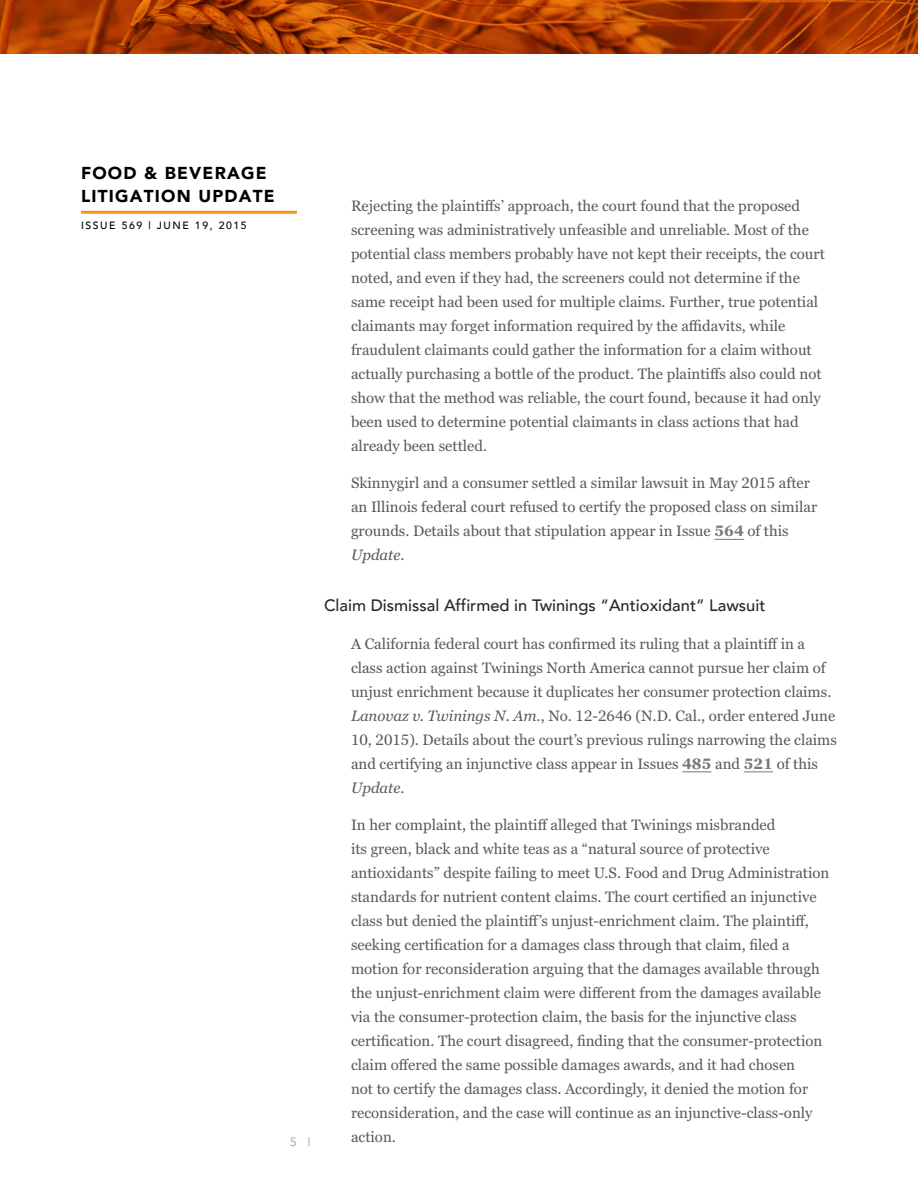
<style>
.page{position:relative;width:918px;height:1188px;background:#fff}
.page>*{position:absolute;margin:0;border:0;box-sizing:border-box;transform-origin:0 0}
.t1{font:900 17.25px/22.5px "Avenir";letter-spacing:.07em;color:#000}
.t2{font:500 16.5px "Avenir";color:#292829}
.t3{font:15px/24px "Georgia Pro";color:#58595b}
.t4{font:12px "Avenir";color:#939598}
.t5{font:500 10.5px "Avenir";letter-spacing:.15em;color:#000}
.s1{font-weight:700;color:#77787b}
.s2{font-style:italic}
</style>
<div class="page">
<hr style="left:81px;top:211px;width:216px;height:3px;background:#f8971d">
<svg style="left:0;top:0;width:918px;height:54px"></svg>
<hr style="left:714px;top:539px;width:30px;height:1px;background:#77787b">
<svg style="left:682px;top:771px;width:29px;height:1px"></svg>
<svg style="left:744px;top:771px;width:29px;height:1px"></svg>
<p class="t1" style="left:81px;top:162px;width:195px">FOOD &amp; BEVERAGE<br>LITIGATION UPDATE</p>
<p class="t5" style="left:81px;top:216px;width:167px">ISSUE 569 | JUNE 19, 2015</p>
<p class="t4" style="left:290px;top:1135px;width:22px">5 |</p>
<p class="t3" style="left:351px;top:194px;width:475px">Rejecting the plaintiffs’ approach, the court found that the proposed screening was administratively unfeasible and unreliable. Most of the potential class members probably have not kept their receipts, the court noted, and even if they had, the screeners could not determine if the same receipt had been used for multiple claims. Further, true potential claimants may forget information required by the affidavits, while fraudulent claimants could gather the information for a claim without actually purchasing a bottle of the product. The plaintiffs also could not show that the method was reliable, the court found, because it had only been used to determine potential claimants in class actions that had already been settled.</p>
<p class="t3" style="left:351px;top:472px;width:468px">Skinnygirl and a consumer settled a similar lawsuit in May 2015 after an Illinois federal court refused to certify the proposed class on similar grounds. Details about that stipulation appear in Issue <span class="s1">564</span> of this <span class="s2">Update</span>.</p>
<p class="t2" style="left:324px;top:591px;width:443px">Claim Dismissal Affirmed in Twinings “Antioxidant” Lawsuit</p>
<p class="t3" style="left:351px;top:632px;width:487px">A California federal court has confirmed its ruling that a plaintiff in a class action against Twinings North America cannot pursue her claim of unjust enrichment because it duplicates her consumer protection claims<span class="s2">.<br>Lanovaz v. Twinings N. Am</span>., No. 12-2646 (N.D. Cal., order entered June 10, 2015). Details about the court’s previous rulings narrowing the claims and certifying an injunctive class appear in Issues <span class="s1">485</span> and <span class="s1">521</span> of this <span class="s2">Update</span>.</p>
<p class="t3" style="left:351px;top:814px;width:480px">In her complaint, the plaintiff alleged that Twinings misbranded<br>its green, black and white teas as a “natural source of protective antioxidants” despite failing to meet U.S. Food and Drug Administration standards for nutrient content claims. The court certified an injunctive class but denied the plaintiff’s unjust-enrichment claim. The plaintiff, seeking certification for a damages class through that claim, filed a motion for reconsideration arguing that the damages available through the unjust-enrichment claim were different from the damages available via the consumer-protection claim, the basis for the injunctive class certification. The court disagreed, finding that the consumer-protection claim offered the same possible damages awards, and it had chosen<br>not to certify the damages class. Accordingly, it denied the motion for reconsideration, and the case will continue as an injunctive-class-only action.</p>
</div>
